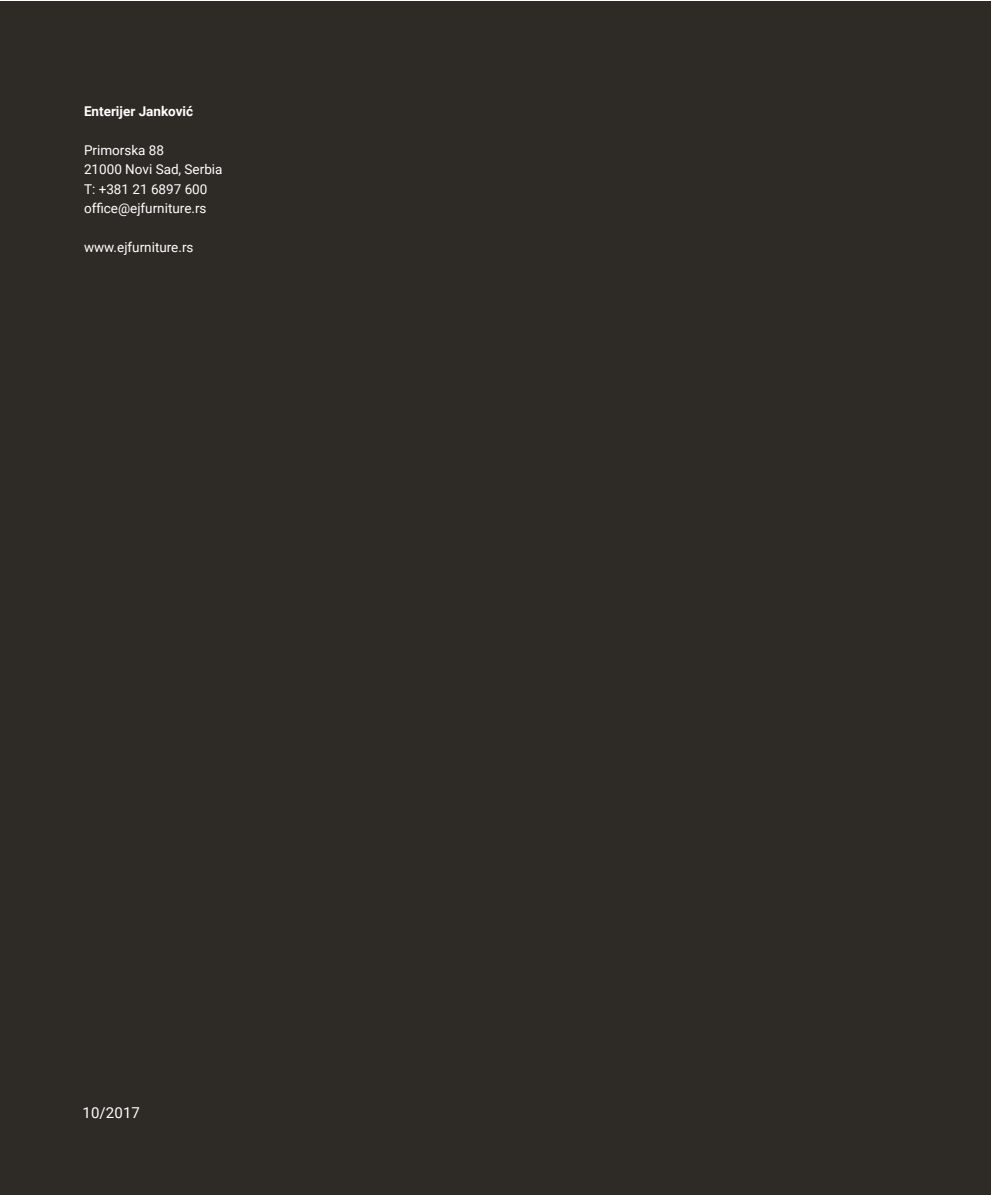
<style>
.page{position:relative;width:991px;height:1195px;background:#fff}
.page>*{position:absolute;margin:0;border:0;box-sizing:border-box;transform-origin:0 0}
.t1{font:15px "Roboto";letter-spacing:.01em;color:#fff}
.t2{font:13.5px/19.5px "Roboto";color:#fff}
.t3{font:700 13.5px "Roboto";color:#fff}
</style>
<div class="page">
<div style="left:0;top:2px;width:991px;height:1193px;background:#2e2a25"></div>
<p class="t3" style="left:84px;top:101px;width:111px">Enterijer Janković</p>
<p class="t2" style="left:84px;top:140px;width:140px">Primorska 88<br>21000 Novi Sad, Serbia<br>T: +381 21 6897 600 office@ejfurniture.rs</p>
<p class="t2" style="left:84px;top:237px;width:111px">www.ejfurniture.rs</p>
<p class="t1" style="left:82px;top:1102px;width:59px">10/2017</p>
</div>
